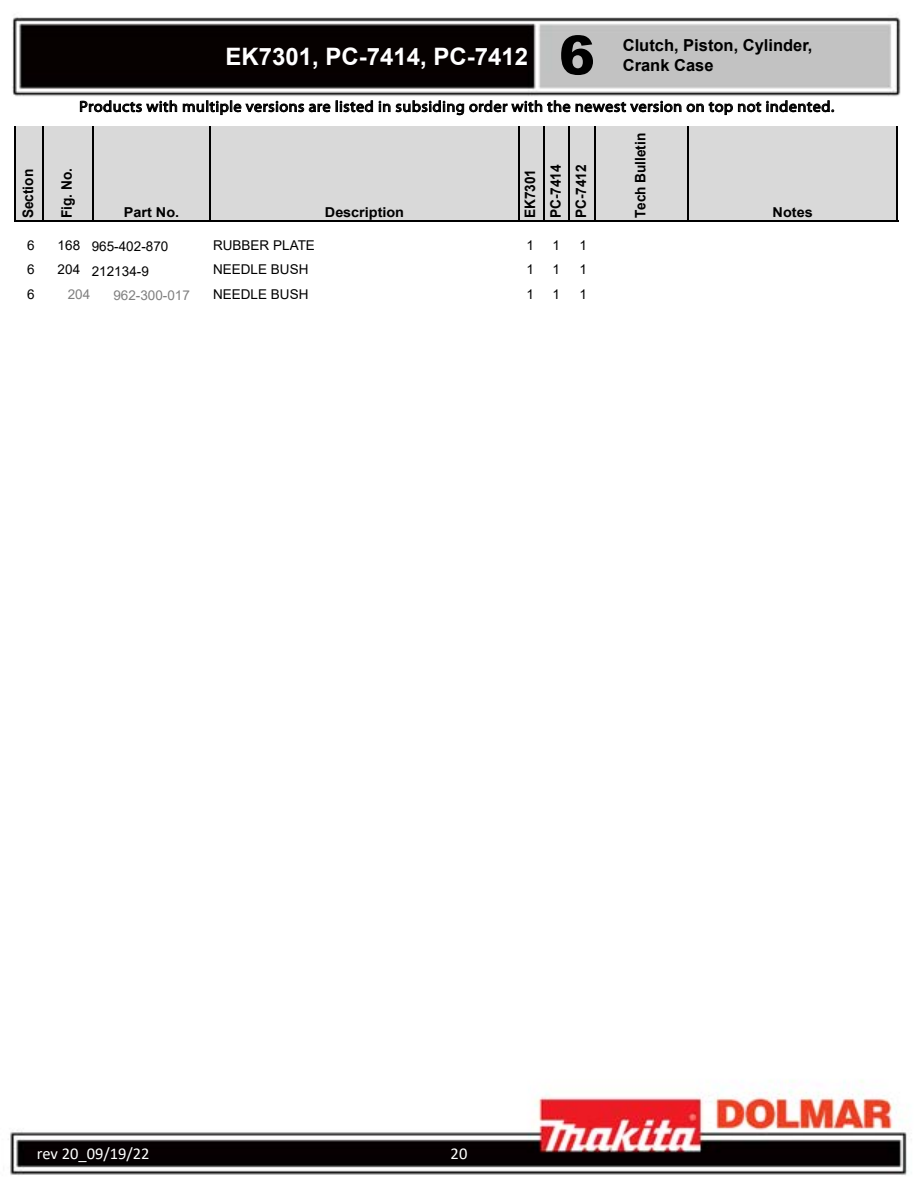
<style>
.page{position:relative;width:918px;height:1188px;background:#fff}
.page>*{position:absolute;margin:0;border:0;box-sizing:border-box;transform-origin:0 0}
.t1{font:900 54px "Arial";color:#000}
.t2{font:700 24px "Arial";color:#fff}
.t3{font:700 16.5px "Arial";color:#000}
.t4{font:16.5px "Calibri";color:#fff}
.t5{font:15.3px "Myriad Pro";letter-spacing:.03em;color:#000;scale:1.06 1}
.t6{font:700 14.4px/25.3px "Arial";letter-spacing:-.005em;color:#000;scale:.94 1}
.t7{font:700 13.65px "Arial";color:#000;scale:1.06 1}
.t8{font:13.5px "Arial";color:#000}
.t9{font:13.5px "Arial";color:#7f7f7f}
</style>
<div class="page">
<img style="left:8px;top:17px;width:900px;height:1158px">
<div style="left:16px;top:126px;width:882px;height:95px;background:#d9d9d9"></div>
<hr style="left:14px;top:126px;width:2px;height:96px;background:#000">
<hr style="left:42px;top:126px;width:2px;height:96px;background:#000">
<hr style="left:92px;top:126px;width:1px;height:96px;background:#000">
<hr style="left:210px;top:126px;width:1px;height:96px;background:#000">
<hr style="left:518px;top:126px;width:1px;height:96px;background:#000">
<hr style="left:543px;top:126px;width:2px;height:96px;background:#000">
<hr style="left:569px;top:126px;width:1px;height:96px;background:#000">
<hr style="left:594px;top:126px;width:1px;height:96px;background:#000">
<hr style="left:687px;top:126px;width:2px;height:96px;background:#000">
<hr style="left:897px;top:126px;width:1px;height:96px;background:#000">
<hr style="left:16px;top:221px;width:882px;height:1px;background:#000">
<h1 class="t1" style="left:559px;top:16px;width:38px">6</h1>
<p class="t3" style="left:623px;top:34px;width:191px">Clutch, Piston, Cylinder,</p>
<h2 class="t2" style="left:225px;top:39px;width:304px">EK7301, PC-7414, PC-7412</h2>
<p class="t3" style="left:623px;top:54px;width:92px">Crank Case</p>
<p class="t5" style="left:79px;top:97px;width:714px">Products with multiple versions are listed in subsiding order with the newest version on top not indented.</p>
<p class="t6" style="left:15px;top:218px;width:54px;rotate:-90deg">Section</p>
<p class="t6" style="left:54px;top:218px;width:55px;rotate:-90deg">Fig. No.</p>
<p class="t7" style="left:124px;top:202px;width:54px">Part No.</p>
<p class="t7" style="left:325px;top:202px;width:76px">Description</p>
<p class="t6" style="left:518px;top:218px;width:59px;rotate:-90deg">EK7301<br>PC-7414<br>PC-7412</p>
<p class="t8" style="left:27px;top:236px;width:9px">6</p>
<p class="t8" style="left:58px;top:237px;width:112px">168 965-402-870</p>
<p class="t8" style="left:213px;top:236px;width:103px">RUBBER PLATE</p>
<p class="t8" style="left:526px;top:236px;width:9px">1</p>
<p class="t8" style="left:552px;top:236px;width:9px">1</p>
<p class="t8" style="left:579px;top:236px;width:9px">1</p>
<p class="t8" style="left:27px;top:260px;width:9px">6</p>
<p class="t8" style="left:58px;top:262px;width:93px">204 212134-9</p>
<p class="t8" style="left:213px;top:260px;width:97px">NEEDLE BUSH</p>
<p class="t8" style="left:526px;top:260px;width:9px">1</p>
<p class="t8" style="left:552px;top:260px;width:9px">1</p>
<p class="t8" style="left:579px;top:260px;width:9px">1</p>
<p class="t8" style="left:27px;top:285px;width:9px">6</p>
<p class="t9" style="left:68px;top:285px;width:24px">204</p>
<p class="t9" style="left:113px;top:286px;width:78px">962-300-017</p>
<p class="t8" style="left:213px;top:285px;width:97px">NEEDLE BUSH</p>
<p class="t8" style="left:526px;top:285px;width:9px">1</p>
<p class="t8" style="left:552px;top:285px;width:9px">1</p>
<p class="t8" style="left:579px;top:285px;width:9px">1</p>
<p class="t6" style="left:628px;top:218px;width:92px;rotate:-90deg">Tech Bulletin</p>
<p class="t7" style="left:773px;top:202px;width:39px">Notes</p>
<p class="t4" style="left:37px;top:1142px;width:114px">rev 20_09/19/22</p>
<p class="t4" style="left:451px;top:1142px;width:18px">20</p>
</div>
